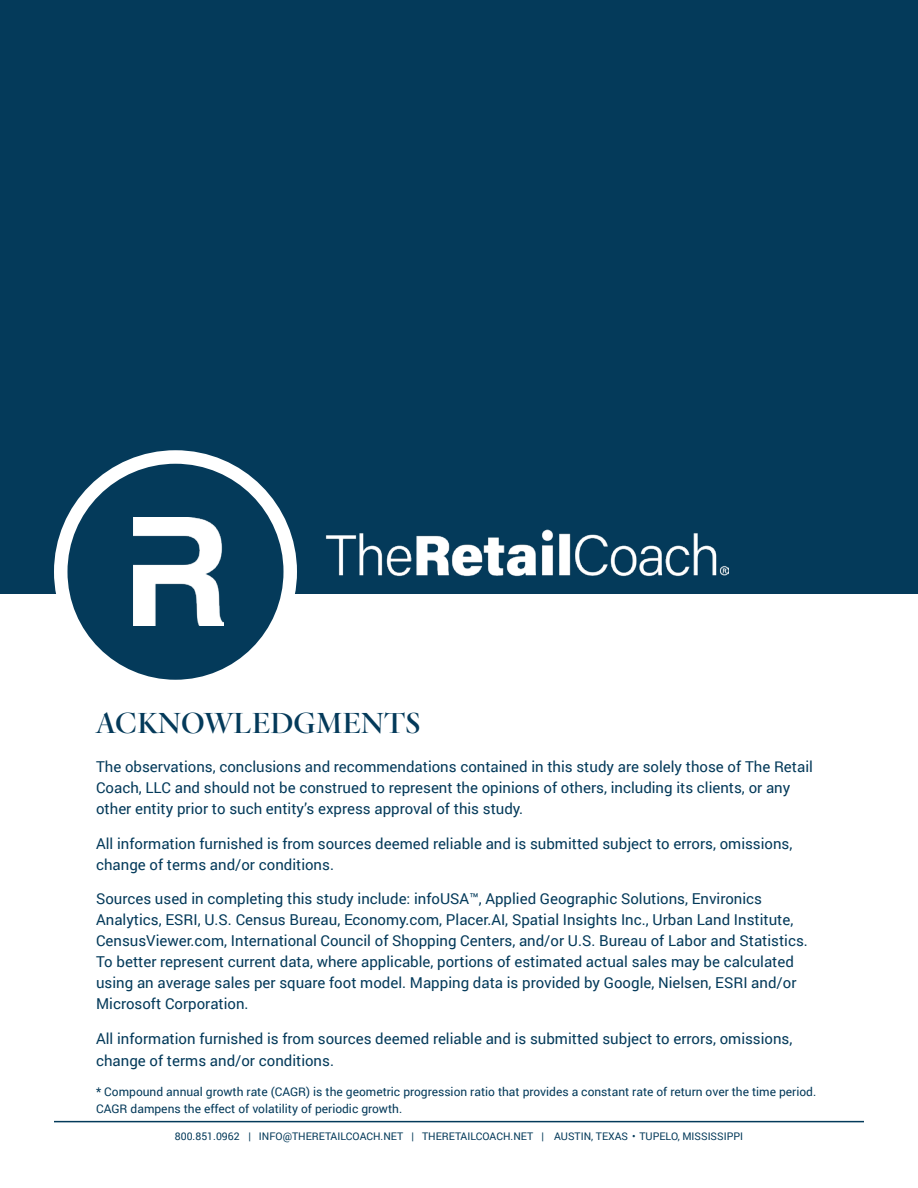
<style>
.page{position:relative;width:918px;height:1188px;background:#fff}
.page>*{position:absolute;margin:0;border:0;box-sizing:border-box;transform-origin:0 0}
.t1{font:30px "TRC Quarto Regular";color:#043a5a}
.t2{font:15px/21px "Roboto";color:#043a5a}
.t3{font:12px/16.5px "Roboto";color:#043a5a}
.t4{font:10.5px "Roboto";color:#043a5a}
</style>
<div class="page">
<hr style="left:54px;top:1121px;width:810px;height:1px;background:#043a5a">
<div style="left:0;top:0;width:918px;height:594px;background:#043a5a"></div>
<div style="left:54px;top:450px;width:243px;height:243px;background:#fff;border-radius:50%"></div>
<img style="left:325px;top:529px;width:404px;height:48px">
<div style="left:68px;top:464px;width:216px;height:216px;background:#043a5a;border-radius:50%"></div>
<img style="left:134px;top:518px;width:89px;height:108px">
<p class="t1" style="left:96px;top:704px;width:326px">ACKNOWLEDGMENTS</p>
<p class="t2" style="left:96px;top:756px;width:718px">The observations, conclusions and recommendations contained in this study are solely those of The Retail<br>Coach, LLC and should not be construed to represent the opinions of others, including its clients, or any other entity prior to such entity’s express approval of this study.</p>
<p class="t2" style="left:96px;top:832px;width:698px">All information furnished is from sources deemed reliable and is submitted subject to errors, omissions, change of terms and/or conditions.</p>
<p class="t2" style="left:96px;top:888px;width:713px">Sources used in completing this study include: infoUSA™, Applied Geographic Solutions, Environics Analytics, ESRI, U.S. Census Bureau, Economy.com, Placer.AI, Spatial Insights Inc., Urban Land Institute, CensusViewer.com, International Council of Shopping Centers, and/or U.S. Bureau of Labor and Statistics.<br>To better represent current data, where applicable, portions of estimated actual sales may be calculated using an average sales per square foot model. Mapping data is provided by Google, Nielsen, ESRI and/or Microsoft Corporation.</p>
<p class="t2" style="left:96px;top:1026px;width:698px;line-height:22.5px">All information furnished is from sources deemed reliable and is submitted subject to errors, omissions, change of terms and/or conditions.</p>
<p class="t3" style="left:96px;top:1083px;width:722px">* Compound annual growth rate (CAGR) is the geometric progression ratio that provides a constant rate of return over the time period.<br>CAGR dampens the effect of volatility of periodic growth.</p>
<p class="t4" style="left:175px;top:1128px;width:570px">800.851.0962 | INFO@THERETAILCOACH.NET | THERETAILCOACH.NET | AUSTIN, TEXAS • TUPELO, MISSISSIPPI</p>
</div>
